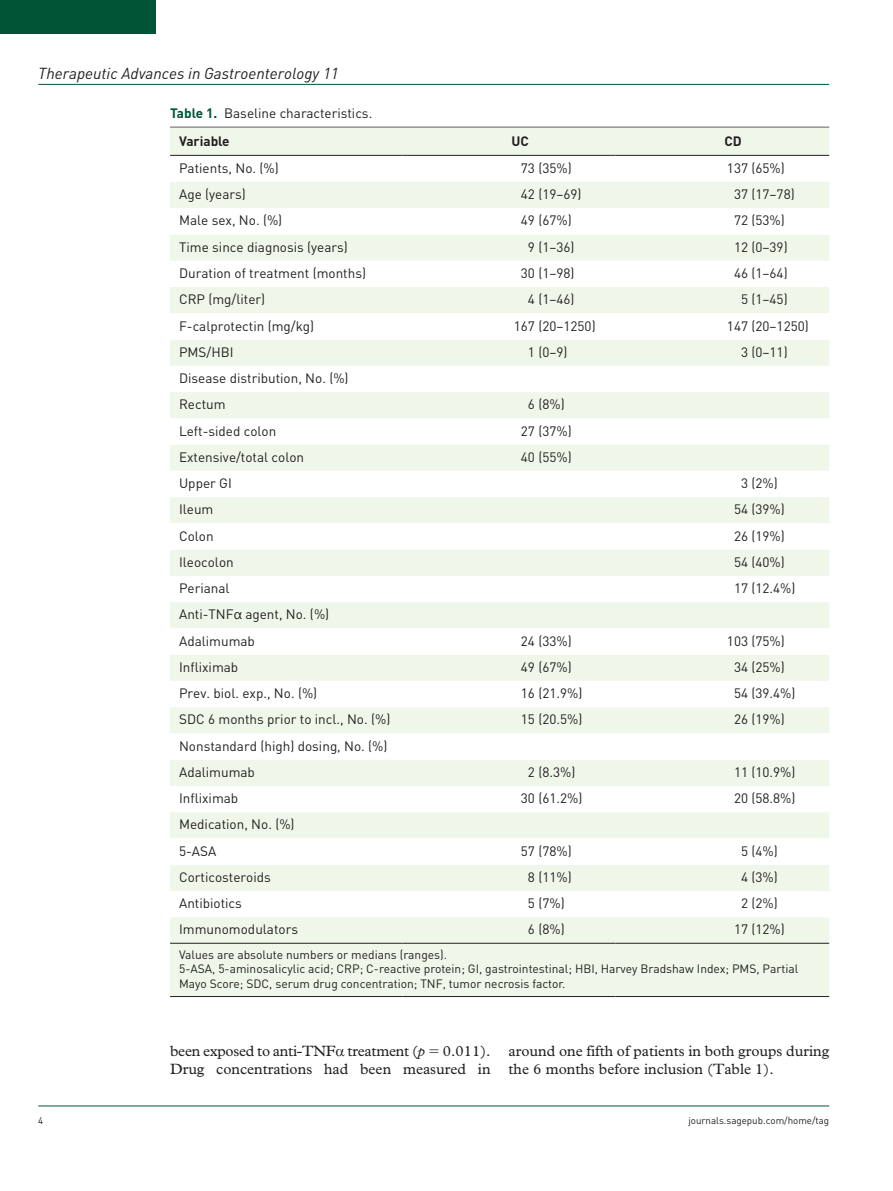
<style>
.page{position:relative;width:893px;height:1191px;background:#fff}
.page>*{position:absolute;margin:0;border:0;box-sizing:border-box;transform-origin:0 0}
.t1{font:italic 15.75px "DIN";color:#231f20}
.t2{font:15px/18px "Plantin Std";color:#231f20}
.t3{font:13.5px/26.2px "DIN";color:#231f20}
.t4{font:700 13.5px "DIN";color:#231f20}
.t5{font:12px/14.2px "DIN";color:#231f20}
.t6{font:9.75px "DIN";color:#231f20}
.s1{font-weight:700;color:#015436}
.s2{font-weight:700}
.s3{font-family:"Segoe UI"}
.s4{font-style:italic}
</style>
<div class="page">
<hr style="left:38px;top:84px;width:791px;height:1px;background:#015436">
<hr style="left:38px;top:1105px;width:791px;height:1px;background:#015436">
<div style="left:0;top:0;width:155px;height:34px;background:#015436"></div>
<hr style="left:170px;top:127px;width:659px;height:1px;background:#231f20">
<div style="left:170px;top:128px;width:659px;height:868px;background:#eff7ea"></div>
<svg style="left:170px;top:156px;width:659px;height:761px"></svg>
<hr style="left:170px;top:155px;width:232px;height:1px;background:#231f20">
<hr style="left:402px;top:155px;width:213px;height:1px;background:#231f20">
<hr style="left:615px;top:155px;width:214px;height:1px;background:#231f20">
<hr style="left:170px;top:943px;width:232px;height:1px;background:#231f20">
<hr style="left:402px;top:943px;width:213px;height:1px;background:#231f20">
<hr style="left:615px;top:943px;width:214px;height:1px;background:#231f20">
<hr style="left:170px;top:996px;width:232px;height:1px;background:#231f20">
<hr style="left:402px;top:996px;width:213px;height:1px;background:#231f20">
<hr style="left:615px;top:996px;width:214px;height:1px;background:#231f20">
<p class="t1" style="left:38px;top:63px;width:302px">Therapeutic Advances in Gastroenterology 11</p>
<p class="t3" style="left:179px;top:98px;width:195px;line-height:28.5px;text-indent:-9px"><span class="s1">Table 1.</span> Baseline characteristics.<br><span class="s2">Variable</span></p>
<p class="t4" style="left:511px;top:133px;width:19px">UC</p>
<p class="t4" style="left:724px;top:133px;width:19px">CD</p>
<p class="t3" style="left:179px;top:155px;width:101px">Patients, No. (%)</p>
<p class="t3" style="left:521px;top:155px;width:52px">73 (35%)</p>
<p class="t3" style="left:727px;top:155px;width:59px">137 (65%)</p>
<p class="t3" style="left:179px;top:181px;width:68px">Age (years)</p>
<p class="t3" style="left:521px;top:181px;width:62px">42 (19–69)</p>
<p class="t3" style="left:734px;top:181px;width:62px">37 (17–78)</p>
<p class="t3" style="left:179px;top:207px;width:105px">Male sex, No. (%)</p>
<p class="t3" style="left:521px;top:207px;width:52px">49 (67%)</p>
<p class="t3" style="left:734px;top:207px;width:52px">72 (53%)</p>
<p class="t3" style="left:179px;top:233px;width:170px">Time since diagnosis (years)</p>
<p class="t3" style="left:528px;top:233px;width:48px">9 (1–36)</p>
<p class="t3" style="left:734px;top:233px;width:55px">12 (0–39)</p>
<p class="t3" style="left:179px;top:260px;width:188px">Duration of treatment (months)</p>
<p class="t3" style="left:521px;top:260px;width:55px">30 (1–98)</p>
<p class="t3" style="left:734px;top:260px;width:55px">46 (1–64)</p>
<p class="t3" style="left:179px;top:286px;width:88px">CRP (mg/liter)</p>
<p class="t3" style="left:528px;top:286px;width:48px">4 (1–46)</p>
<p class="t3" style="left:741px;top:286px;width:48px">5 (1–45)</p>
<p class="t3" style="left:179px;top:312px;width:137px">F-calprotectin (mg/kg)</p>
<p class="t3" style="left:514px;top:312px;width:83px">167 (20–1250)</p>
<p class="t3" style="left:727px;top:312px;width:83px">147 (20–1250)</p>
<p class="t3" style="left:179px;top:338px;width:56px">PMS/HBI</p>
<p class="t3" style="left:528px;top:338px;width:41px">1 (0–9)</p>
<p class="t3" style="left:741px;top:338px;width:48px">3 (0–11)</p>
<p class="t3" style="left:179px;top:365px;width:171px">Disease distribution, No. (%)<br>Rectum</p>
<p class="t3" style="left:528px;top:391px;width:38px">6 (8%)</p>
<p class="t3" style="left:179px;top:417px;width:99px">Left-sided colon</p>
<p class="t3" style="left:521px;top:417px;width:52px">27 (37%)</p>
<p class="t3" style="left:179px;top:443px;width:126px">Extensive/total colon</p>
<p class="t3" style="left:521px;top:443px;width:52px">40 (55%)</p>
<p class="t3" style="left:179px;top:470px;width:54px">Upper GI</p>
<p class="t3" style="left:741px;top:470px;width:38px">3 (2%)</p>
<p class="t3" style="left:179px;top:496px;width:36px">Ileum</p>
<p class="t3" style="left:734px;top:496px;width:52px">54 (39%)</p>
<p class="t3" style="left:179px;top:522px;width:36px">Colon</p>
<p class="t3" style="left:734px;top:522px;width:52px">26 (19%)</p>
<p class="t3" style="left:179px;top:548px;width:56px">Ileocolon</p>
<p class="t3" style="left:734px;top:548px;width:52px">54 (40%)</p>
<p class="t3" style="left:179px;top:575px;width:52px">Perianal</p>
<p class="t3" style="left:734px;top:575px;width:63px">17 (12.4%)</p>
<p class="t3" style="left:179px;top:601px;width:152px">Anti-TNF<span class="s3">α</span> agent, No. (%)<br>Adalimumab</p>
<p class="t3" style="left:521px;top:627px;width:52px">24 (33%)</p>
<p class="t3" style="left:727px;top:627px;width:59px">103 (75%)</p>
<p class="t3" style="left:179px;top:653px;width:61px">Infliximab</p>
<p class="t3" style="left:521px;top:653px;width:52px">49 (67%)</p>
<p class="t3" style="left:734px;top:653px;width:52px">34 (25%)</p>
<p class="t3" style="left:179px;top:680px;width:140px">Prev. biol. exp., No. (%)</p>
<p class="t3" style="left:521px;top:680px;width:63px">16 (21.9%)</p>
<p class="t3" style="left:734px;top:680px;width:63px">54 (39.4%)</p>
<p class="t3" style="left:179px;top:706px;width:213px">SDC 6 months prior to incl., No. (%)</p>
<p class="t3" style="left:521px;top:706px;width:63px">15 (20.5%)</p>
<p class="t3" style="left:734px;top:706px;width:52px">26 (19%)</p>
<p class="t3" style="left:179px;top:732px;width:210px">Nonstandard (high) dosing, No. (%)<br>Adalimumab</p>
<p class="t3" style="left:528px;top:758px;width:49px">2 (8.3%)</p>
<p class="t3" style="left:734px;top:758px;width:63px">11 (10.9%)</p>
<p class="t3" style="left:179px;top:785px;width:61px">Infliximab</p>
<p class="t3" style="left:521px;top:785px;width:63px">30 (61.2%)</p>
<p class="t3" style="left:734px;top:785px;width:63px">20 (58.8%)</p>
<p class="t3" style="left:179px;top:811px;width:117px">Medication, No. (%)<br>5-ASA</p>
<p class="t3" style="left:521px;top:837px;width:52px">57 (78%)</p>
<p class="t3" style="left:741px;top:837px;width:38px">5 (4%)</p>
<p class="t3" style="left:179px;top:863px;width:93px">Corticosteroids</p>
<p class="t3" style="left:528px;top:863px;width:45px">8 (11%)</p>
<p class="t3" style="left:741px;top:863px;width:38px">4 (3%)</p>
<p class="t3" style="left:179px;top:890px;width:64px">Antibiotics</p>
<p class="t3" style="left:528px;top:890px;width:38px">5 (7%)</p>
<p class="t3" style="left:741px;top:890px;width:38px">2 (2%)</p>
<p class="t3" style="left:179px;top:915px;width:120px">Immunomodulators</p>
<p class="t3" style="left:528px;top:915px;width:38px">6 (8%)</p>
<p class="t3" style="left:734px;top:915px;width:52px">17 (12%)</p>
<p class="t5" style="left:179px;top:947px;width:621px">Values are absolute numbers or medians (ranges).<br>5-ASA, 5-aminosalicylic acid; CRP; C-reactive protein; GI, gastrointestinal; HBI, Harvey Bradshaw Index; PMS, Partial<br>Mayo Score; SDC, serum drug concentration; TNF, tumor necrosis factor.</p>
<p class="t2" style="left:170px;top:1042px;width:322px">been exposed to anti-TNF treatment (<span class="s4">p</span> 0.011).<br>Drug concentrations had been measured in</p>
<p class="t2" style="left:509px;top:1042px;width:322px">around one fifth of patients in both groups during the 6 months before inclusion (Table 1).</p>
<p class="t6" style="left:38px;top:1114px;width:7px">4</p>
<p class="t6" style="left:688px;top:1114px;width:142px">journals.sagepub.com/home/tag</p>
</div>
